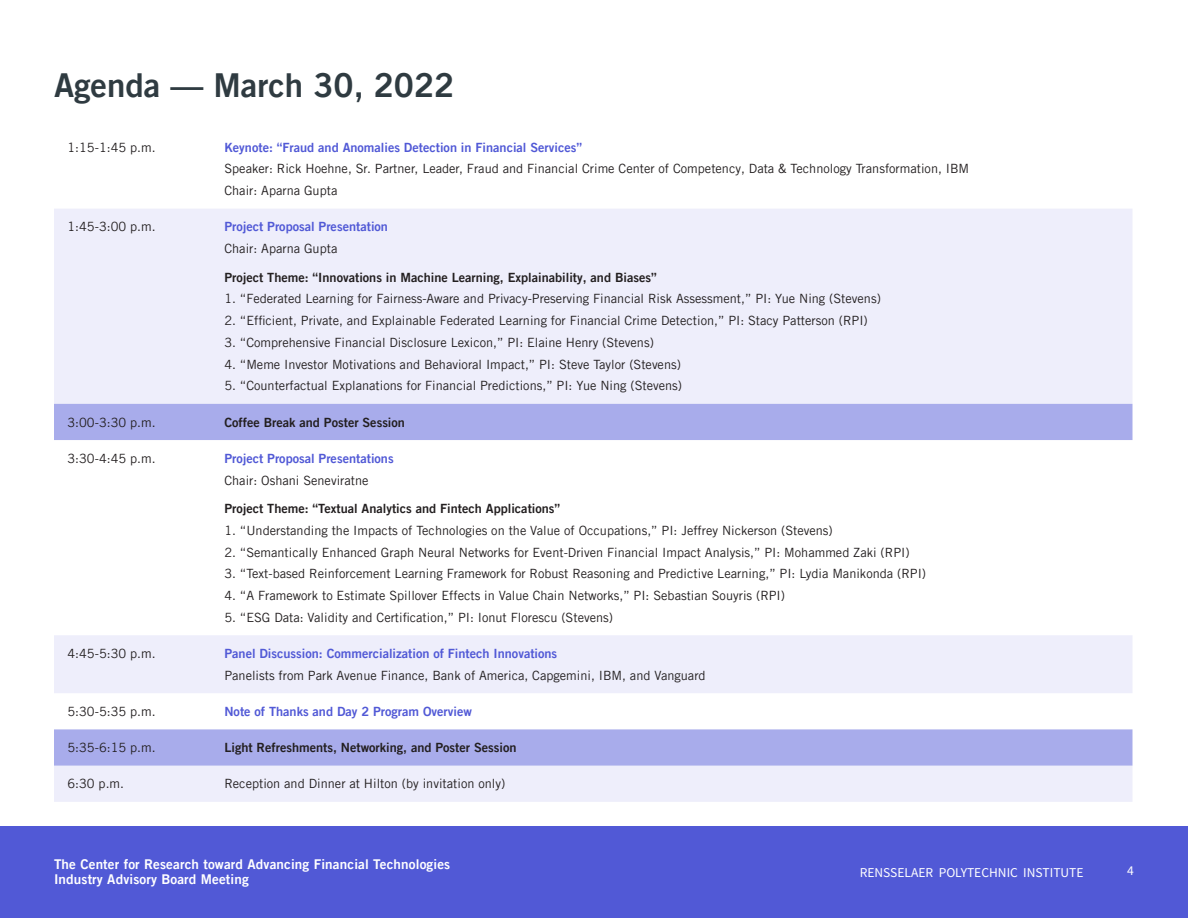
<style>
.page{position:relative;width:1188px;height:918px;background:#fff}
.page>*{position:absolute;margin:0;border:0;box-sizing:border-box;transform-origin:0 0}
.t1{font:33px "Trade Gothic LT Pro Bd 2";color:#2f3b41}
.t2{font:13.5px/15px "Trade Gothic LT Pro Bd 2";letter-spacing:.01em;color:#fff}
.t3{font:13.5px "Source Sans Pro";color:#fff}
.Body{font:12.75px "Trade Gothic LT Pro";color:#231f20}
.Body-2{font:12.75px "Trade Gothic LT Pro Bd 2";color:#5159d6}
.Body-3{font:12.75px "Trade Gothic LT Pro Bd 2";color:#231f20}
</style>
<div class="page">
<div style="left:0;top:826px;width:1188px;height:92px;background:#5159d6"></div>
<div style="left:54px;top:209px;width:1078px;height:593px;background:#eeeefb"></div>
<svg style="left:54px;top:404px;width:1078px;height:362px"></svg>
<p class="t1" style="left:54px;top:65px;width:402px">Agenda — March 30, 2022</p>
<p class="Body" style="left:68px;top:139px;width:90px">1:15-1:45 p.m.</p>
<p class="Body-2" style="left:224px;top:139px;width:359px">Keynote: “Fraud and Anomalies Detection in Financial Services”</p>
<p class="Body" style="left:224px;top:161px;width:746px">Speaker: Rick Hoehne, Sr. Partner, Leader, Fraud and Financial Crime Center of Competency, Data &amp; Technology Transformation, IBM</p>
<p class="Body" style="left:224px;top:183px;width:114px">Chair: Aparna Gupta</p>
<p class="Body" style="left:68px;top:219px;width:90px">1:45-3:00 p.m.</p>
<p class="Body-2" style="left:224px;top:219px;width:165px">Project Proposal Presentation</p>
<p class="Body" style="left:224px;top:241px;width:114px">Chair: Aparna Gupta</p>
<p class="Body-3" style="left:224px;top:269px;width:434px">Project Theme: “Innovations in Machine Learning, Explainability, and Biases”</p>
<p class="Body" style="left:224px;top:291px;width:658px">1. “Federated Learning for Fairness-Aware and Privacy-Preserving Financial Risk Assessment,” PI: Yue Ning (Stevens)</p>
<p class="Body" style="left:224px;top:313px;width:645px">2. “Efficient, Private, and Explainable Federated Learning for Financial Crime Detection,” PI: Stacy Patterson (RPI)</p>
<p class="Body" style="left:224px;top:335px;width:431px">3. “Comprehensive Financial Disclosure Lexicon,” PI: Elaine Henry (Stevens)</p>
<p class="Body" style="left:224px;top:356px;width:458px">4. “Meme Investor Motivations and Behavioral Impact,” PI: Steve Taylor (Stevens)</p>
<p class="Body" style="left:224px;top:378px;width:459px">5. “Counterfactual Explanations for Financial Predictions,” PI: Yue Ning (Stevens)</p>
<p class="Body" style="left:68px;top:414px;width:90px">3:00-3:30 p.m.</p>
<p class="Body-3" style="left:224px;top:414px;width:182px">Coffee Break and Poster Session</p>
<p class="Body" style="left:68px;top:451px;width:90px">3:30-4:45 p.m.</p>
<p class="Body-2" style="left:224px;top:450px;width:171px">Project Proposal Presentations</p>
<p class="Body" style="left:224px;top:472px;width:146px">Chair: Oshani Seneviratne</p>
<p class="Body-3" style="left:224px;top:501px;width:337px">Project Theme: “Textual Analytics and Fintech Applications”</p>
<p class="Body" style="left:224px;top:523px;width:610px">1. “Understanding the Impacts of Technologies on the Value of Occupations,” PI: Jeffrey Nickerson (Stevens)</p>
<p class="Body" style="left:224px;top:544px;width:687px">2. “Semantically Enhanced Graph Neural Networks for Event-Driven Financial Impact Analysis,” PI: Mohammed Zaki (RPI)</p>
<p class="Body" style="left:224px;top:566px;width:703px">3. “Text-based Reinforcement Learning Framework for Robust Reasoning and Predictive Learning,” PI: Lydia Manikonda (RPI)</p>
<p class="Body" style="left:224px;top:588px;width:562px">4. “A Framework to Estimate Spillover Effects in Value Chain Networks,” PI: Sebastian Souyris (RPI)</p>
<p class="Body" style="left:224px;top:610px;width:390px">5. “ESG Data: Validity and Certification,” PI: Ionut Florescu (Stevens)</p>
<p class="Body" style="left:68px;top:646px;width:90px">4:45-5:30 p.m.</p>
<p class="Body-2" style="left:224px;top:646px;width:334px">Panel Discussion: Commercialization of Fintech Innovations</p>
<p class="Body" style="left:224px;top:667px;width:483px">Panelists from Park Avenue Finance, Bank of America, Capgemini, IBM, and Vanguard</p>
<p class="Body" style="left:68px;top:704px;width:90px">5:30-5:35 p.m.</p>
<p class="Body-2" style="left:224px;top:703px;width:249px">Note of Thanks and Day 2 Program Overview</p>
<p class="Body" style="left:68px;top:740px;width:90px">5:35-6:15 p.m.</p>
<p class="Body-3" style="left:224px;top:740px;width:294px">Light Refreshments, Networking, and Poster Session</p>
<p class="Body" style="left:68px;top:776px;width:58px">6:30 p.m.</p>
<p class="Body" style="left:224px;top:776px;width:282px">Reception and Dinner at Hilton (by invitation only)</p>
<p class="t2" style="left:54px;top:857px;width:398px">The Center for Research toward Advancing Financial Technologies<br>Industry Advisory Board Meeting</p>
<p class="t3" style="left:860px;top:864px;width:225px">RENSSELAER POLYTECHNIC INSTITUTE</p>
<p class="t3" style="left:1127px;top:862px;width:8px">4</p>
</div>
